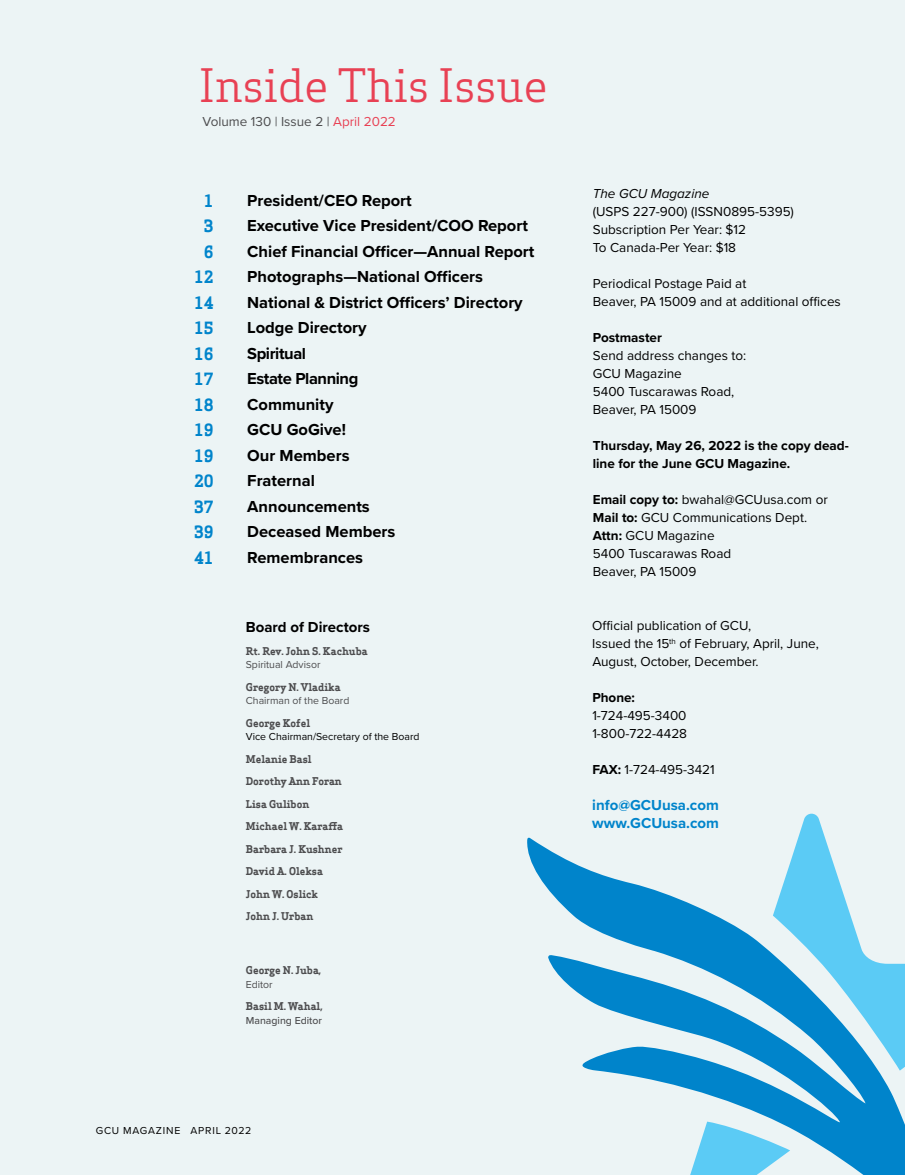
<style>
.page{position:relative;width:905px;height:1175px;background:#fff}
.page>*{position:absolute;margin:0;border:0;box-sizing:border-box;transform-origin:0 0}
.t1{font:45px "Apex Serif";color:#e84154}
.t2{font:700 16.5px/25.5px "Proxima Nova";color:#000}
.t3{font:700 16.5px/25.5px "Apex Serif";color:#0084cb;text-align:right}
.t4{font:700 15px/18px "Proxima Nova";color:#0084cb}
.t5{font:700 15px "Proxima Nova";color:#000}
.t6{font:13.5px/18px "Proxima Nova";color:#000}
.t7{font:700 13.5px/18px "Proxima Nova";color:#000}
.t8{font:13.5px "Proxima Nova";color:#4d4d4f}
.t9{font:italic 13.5px "Proxima Nova";color:#000}
.t10{font:700 10.5px/22.5px "Apex Serif";color:#4d4d4f}
.t11{font:10.5px "Proxima Nova";color:#4d4d4f}
.t12{font:10.5px "Proxima Nova";color:#000}
.t13{font:10.5px "Proxima Nova";letter-spacing:.075em;color:#000}
.t14{font:500 10.5px "Proxima Nova";color:#4d4d4f}
.s1{color:#e84154}
.s2{font-weight:700}
</style>
<div class="page">
<div style="left:0;top:0;width:904px;height:1174px;background:#ecf4f5"></div>
<svg style="left:798px;top:813px;width:27px;height:24px"></svg>
<svg style="left:527px;top:837px;width:377px;height:337px"></svg>
<h1 class="t1" style="left:199px;top:57px;width:350px">Inside This Issue</h1>
<p class="t8" style="left:202px;top:111px;width:195px">Volume 130 | Issue 2 | <span class="s1">April 2022</span></p>
<p class="t3" style="left:194px;top:188px;width:21px">1<br>3<br>6<br>12<br>14<br>15<br>16<br>17<br>18<br>19<br>19<br>20<br>37<br>39<br>41</p>
<p class="t2" style="left:247px;top:187px;width:289px">President/CEO Report<br>Executive Vice President/COO Report<br>Chief Financial Officer—Annual Report<br>Photographs—National Officers<br>National &amp; District Officers’ Directory<br>Lodge Directory<br>Spiritual<br>Estate Planning<br>Community<br>GCU GoGive!<br>Our Members<br>Fraternal<br>Announcements<br>Deceased Members<br>Remembrances</p>
<p class="t5" style="left:246px;top:616px;width:126px">Board of Directors</p>
<p class="t10" style="left:246px;top:639px;width:123px">Rt. Rev. John S. Kachuba</p>
<p class="t11" style="left:246px;top:657px;width:76px">Spiritual Advisor</p>
<p class="t10" style="left:246px;top:675px;width:96px">Gregory N. Vladika</p>
<p class="t11" style="left:246px;top:693px;width:105px">Chairman of the Board</p>
<p class="t10" style="left:246px;top:711px;width:66px">George Kofel</p>
<p class="t12" style="left:246px;top:729px;width:175px">Vice Chairman/Secretary of the Board</p>
<p class="t10" style="left:246px;top:747px;width:99px">Melanie Basl<br>Dorothy Ann Foran<br>Lisa Gulibon<br>Michael W. Karaffa<br>Barbara J. Kushner<br>David A. Oleksa<br>John W. Oslick<br>John J. Urban</p>
<p class="t10" style="left:246px;top:959px;width:77px">George N. Juba,</p>
<p class="t11" style="left:246px;top:976px;width:28px">Editor</p>
<p class="t10" style="left:246px;top:995px;width:78px">Basil M. Wahal,</p>
<p class="t14" style="left:246px;top:1012px;width:78px">Managing Editor</p>
<p class="t13" style="left:96px;top:1123px;width:157px">GCU MAGAZINE APRIL 2022</p>
<p class="t9" style="left:592px;top:184px;width:118px">The GCU Magazine</p>
<p class="t6" style="left:592px;top:202px;width:203px">(USPS 227-900) (ISSN0895-5395)<br>Subscription Per Year: $12<br>To Canada-Per Year: $18</p>
<p class="t6" style="left:592px;top:274px;width:249px">Periodical Postage Paid at<br>Beaver, PA 15009 and at additional offices</p>
<p class="t7" style="left:592px;top:328px;width:71px">Postmaster</p>
<p class="t6" style="left:592px;top:346px;width:155px">Send address changes to:<br>GCU Magazine<br>5400 Tuscarawas Road,<br>Beaver, PA 15009</p>
<p class="t7" style="left:592px;top:436px;width:257px">Thursday, May 26, 2022 is the copy dead&shy;line for the June GCU Magazine.</p>
<p class="t6" style="left:592px;top:490px;width:236px"><span class="s2">Email copy to:</span> bwahal@GCUusa.com or<br><span class="s2">Mail to:</span> GCU Communications Dept.<br><span class="s2">Attn:</span> GCU Magazine<br>5400 Tuscarawas Road<br>Beaver, PA 15009</p>
<p class="t6" style="left:592px;top:616px;width:228px">Official publication of GCU,<br>Issued the 15<sup>th</sup> of February, April, June,<br>August, October, December.</p>
<p class="t7" style="left:592px;top:688px;width:44px">Phone:</p>
<p class="t6" style="left:592px;top:706px;width:96px">1-724-495-3400<br>1-800-722-4428</p>
<p class="t6" style="left:592px;top:760px;width:124px"><span class="s2">FAX:</span> 1-724-495-3421</p>
<p class="t4" style="left:592px;top:796px;width:128px">info@GCUusa.com www.GCUusa.com</p>
</div>
